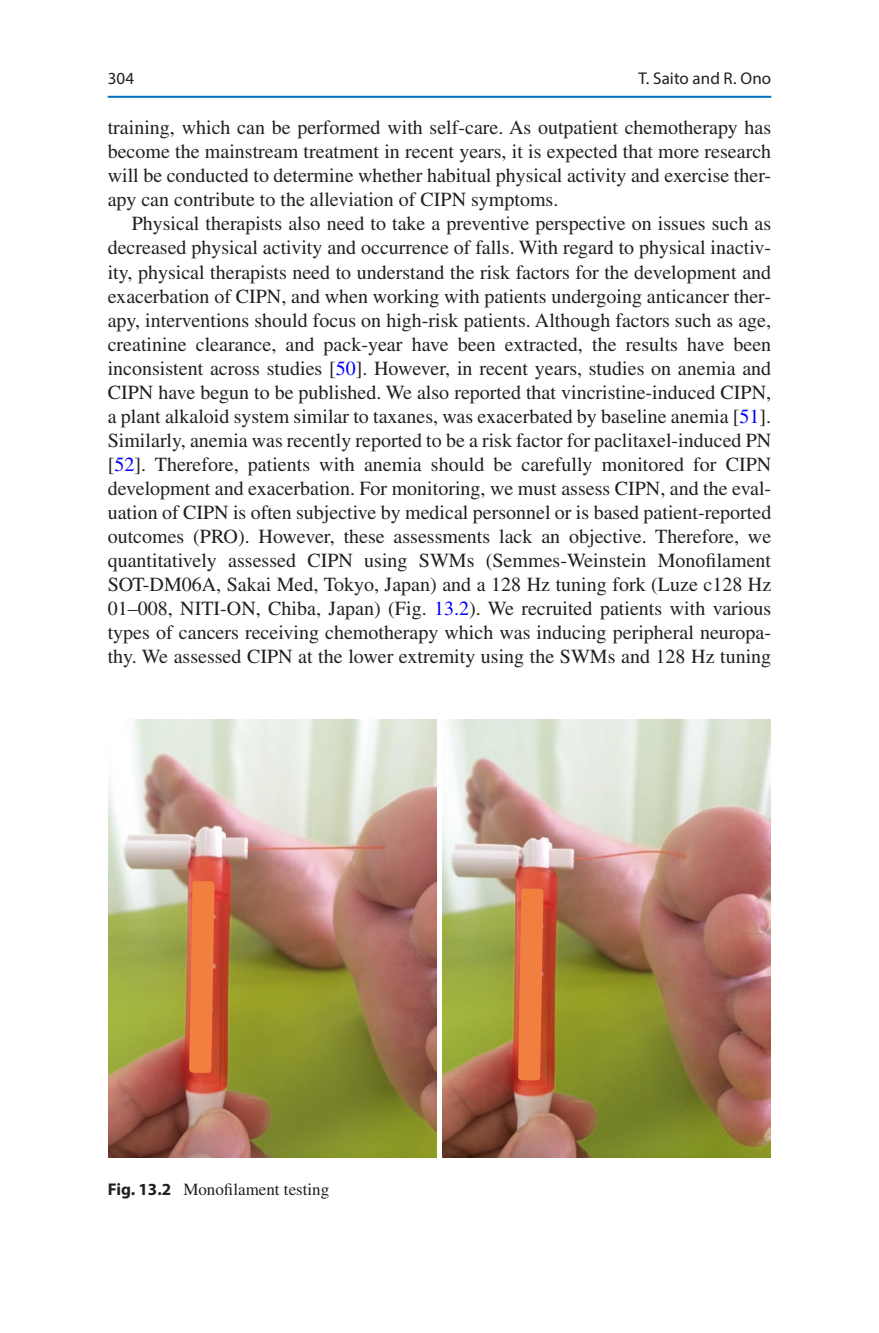
<style>
.page{position:relative;width:879px;height:1333px;background:#fff}
.page>*{position:absolute;margin:0;border:0;box-sizing:border-box;transform-origin:0 0}
.Text{font:20px/24px "Times LT Std";color:#231f20;text-align:justify}
.Text_flush{font:20px/24px "Times LT Std";color:#231f20;text-align:justify}
.t1{font:17px "Times LT Std";color:#231f20}
.t2{font:17px "Myriad Pro";letter-spacing:.005em;color:#231f20}
.s1{color:#00f}
.s2{font-family:"Myriad Pro";font-weight:700}
</style>
<div class="page">
<img style="left:108px;top:719px;width:329px;height:438px">
<svg style="left:189px;top:880px;width:26px;height:192px;background:#eb783f"></svg>
<img style="left:442px;top:719px;width:328px;height:438px">
<svg style="left:518px;top:888px;width:25px;height:192px;background:#ec793f"></svg>
<hr style="left:108px;top:96px;width:663px;height:2px;background:#0073bc">
<p class="t2" style="left:638px;top:68px;width:134px">T. Saito and R. Ono</p>
<p class="t2" style="left:108px;top:68px;width:28px">304</p>
<p class="Text_flush" style="left:108px;top:116px;width:665px">training, which can be performed with self-care. As outpatient chemotherapy has become the mainstream treatment in recent years, it is expected that more research will be conducted to determine whether habitual physical activity and exercise ther&shy;apy can contribute to the alleviation of CIPN symptoms.</p>
<p class="Text" style="left:108px;top:212px;width:665px;text-indent:24px">Physical therapists also need to take a preventive perspective on issues such as decreased physical activity and occurrence of falls. With regard to physical inactiv&shy;ity, physical therapists need to understand the risk factors for the development and exacerbation of CIPN, and when working with patients undergoing anticancer ther&shy;apy, interventions should focus on high-risk patients. Although factors such as age, creatinine clearance, and pack-year have been extracted, the results have been inconsistent across studies [<span class="s1">50</span>]. However, in recent years, studies on anemia and CIPN have begun to be published. We also reported that vincristine-induced CIPN, a plant alkaloid system similar to taxanes, was exacerbated by baseline anemia [<span class="s1">51</span>].<br>Similarly, anemia was recently reported to be a risk factor for paclitaxel-induced PN [<span class="s1">52</span>]. Therefore, patients with anemia should be carefully monitored for CIPN development and exacerbation. For monitoring, we must assess CIPN, and the eval&shy;uation of CIPN is often subjective by medical personnel or is based patient-reported outcomes (PRO). However, these assessments lack an objective. Therefore, we quantitatively assessed CIPN using SWMs (Semmes-Weinstein Monofilament SOT-DM06A, Sakai Med, Tokyo, Japan) and a 128 Hz tuning fork (Luze c128 Hz 01–008, NITI-ON, Chiba, Japan) (Fig. <span class="s1">13.2</span>). We recruited patients with various types of cancers receiving chemotherapy which was inducing peripheral neuropa&shy;thy. We assessed CIPN at the lower extremity using the SWMs and 128 Hz tuning</p>
<p class="t1" style="left:108px;top:1179px;width:223px"><span class="s2">Fig. 13.2</span> Monofilament testing</p>
</div>
